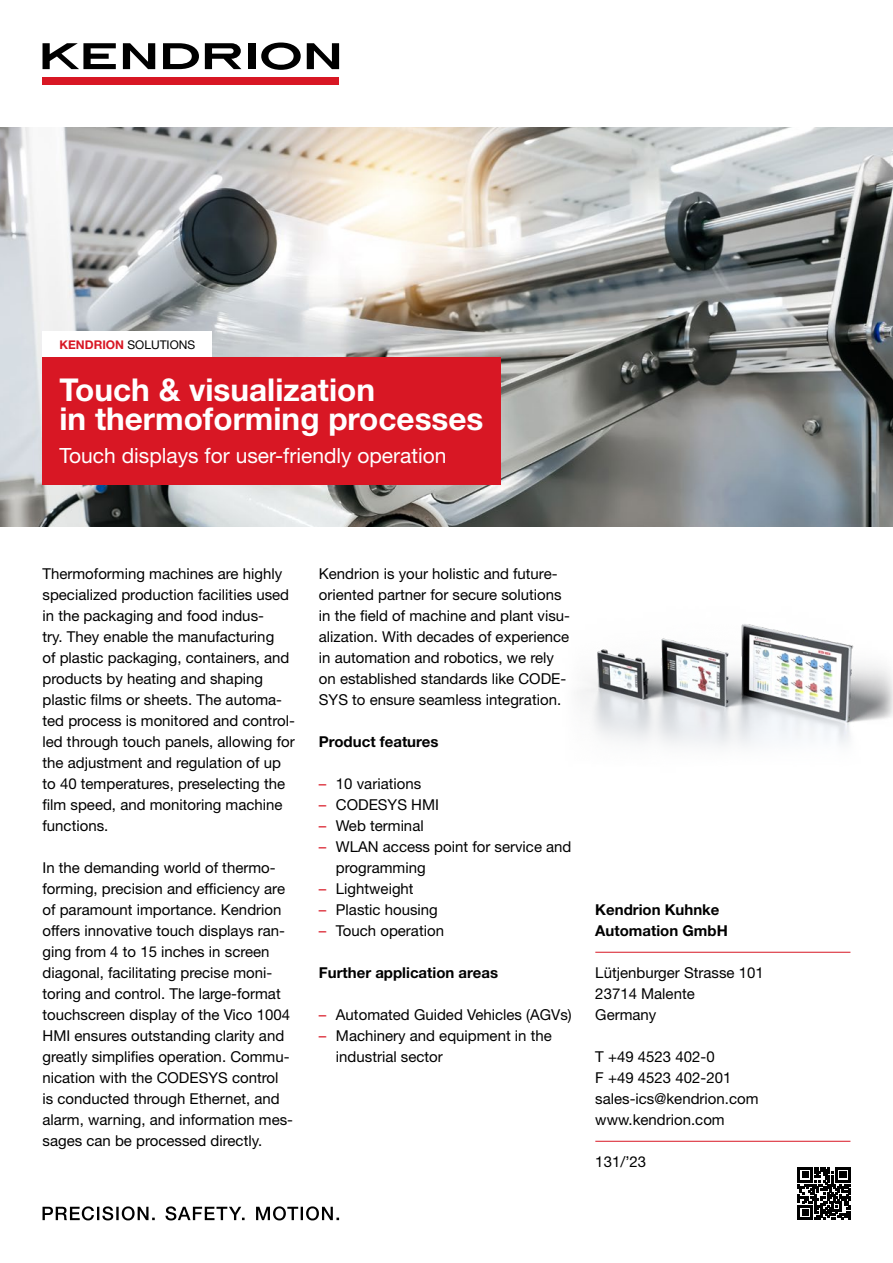
<style>
.page{position:relative;width:893px;height:1263px;background:#fff}
.page>*{position:absolute;margin:0;border:0;box-sizing:border-box;transform-origin:0 0}
.t1{font:700 31.5px/29.5px "Helvetica Neue LT Pro";color:#fff}
.t2{font:21px "Helvetica Neue LT Pro";color:#fff}
.t3{font:15px/21px "Helvetica Neue LT Pro";color:#000}
.t4{font:700 15px/21px "Helvetica Neue LT Pro";color:#000}
.t5{font:12px "Helvetica Neue LT Pro";color:#000}
.s1{font-weight:700;color:#d81724}
.s2{color:#d81724}
</style>
<div class="page">
<div style="left:248px;top:43px;width:7px;height:26px;background:#000"></div>
<svg style="left:261px;top:43px;width:40px;height:27px"></svg>
<svg style="left:163px;top:43px;width:36px;height:26px"></svg>
<svg style="left:43px;top:43px;width:73px;height:26px"></svg>
<svg style="left:205px;top:43px;width:36px;height:26px"></svg>
<div style="left:43px;top:78px;width:296px;height:7px;background:#d81724"></div>
<svg style="left:123px;top:43px;width:32px;height:26px"></svg>
<svg style="left:307px;top:43px;width:32px;height:26px"></svg>
<hr style="left:595px;top:952px;width:255px;height:1px;background:#d81724">
<hr style="left:595px;top:1141px;width:255px;height:1px;background:#d81724">
<svg style="left:43px;top:1206px;width:296px;height:14px"></svg>
<svg style="left:798px;top:1167px;width:52px;height:53px"></svg>
<img style="left:577px;top:624px;width:316px;height:122px">
<img style="left:0;top:128px;width:893px;height:399px">
<div style="left:43px;top:357px;width:457px;height:127px;background:#d81724"></div>
<div style="left:43px;top:331px;width:169px;height:26px;background:#fff"></div>
<p class="t5" style="left:60px;top:337px;width:137px"><span class="s1">KENDRION</span> SOLUTIONS</p>
<h1 class="t1" style="left:60px;top:374px;width:425px">Touch &amp; visualization<br>in thermoforming processes</h1>
<h2 class="t2" style="left:60px;top:443px;width:388px">Touch displays for user-friendly operation</h2>
<p class="t3" style="left:43px;top:563px;width:254px">Thermoforming machines are highly specialized production facilities used in the packaging and food indus-<br>try. They enable the manufacturing<br>of plastic packaging, containers, and products by heating and shaping plastic films or sheets. The automa&shy;ted process is monitored and control&shy;led through touch panels, allowing for the adjustment and regulation of up to 40 temperatures, preselecting the film speed, and monitoring machine functions.</p>
<p class="t3" style="left:43px;top:857px;width:252px">In the demanding world of thermo&shy;forming, precision and efficiency are of paramount importance. Kendrion offers innovative touch displays ran&shy;ging from 4 to 15 inches in screen diagonal, facilitating precise moni&shy;toring and control. The large-format touchscreen display of the Vico 1004<br>HMI ensures outstanding clarity and greatly simplifies operation. Commu&shy;nication with the CODESYS control<br>is conducted through Ethernet, and alarm, warning, and information mes&shy;sages can be processed directly.</p>
<p class="t3" style="left:319px;top:563px;width:253px">Kendrion is your holistic and future&shy;oriented partner for secure solutions in the field of machine and plant visu&shy;alization. With decades of experience in automation and robotics, we rely on established standards like CODE-SYS to ensure seamless integration.</p>
<p class="t4" style="left:319px;top:731px;width:121px">Product features</p>
<p class="t3" style="left:319px;top:773px;width:104px"><span class="s2">–</span> 10 variations</p>
<p class="t3" style="left:319px;top:794px;width:122px"><span class="s2">–</span> CODESYS HMI</p>
<p class="t3" style="left:319px;top:815px;width:106px"><span class="s2">–</span> Web terminal</p>
<p class="t3" style="left:336px;top:836px;width:237px;text-indent:-17px"><span class="s2">–</span> WLAN access point for service and programming</p>
<p class="t3" style="left:319px;top:878px;width:96px"><span class="s2">–</span> Lightweight</p>
<p class="t3" style="left:319px;top:899px;width:120px"><span class="s2">–</span> Plastic housing</p>
<p class="t3" style="left:319px;top:920px;width:127px"><span class="s2">–</span> Touch operation</p>
<p class="t4" style="left:319px;top:962px;width:181px">Further application areas</p>
<p class="t3" style="left:319px;top:1004px;width:254px"><span class="s2">–</span> Automated Guided Vehicles (AGVs)</p>
<p class="t3" style="left:336px;top:1025px;width:217px;text-indent:-17px"><span class="s2">–</span> Machinery and equipment in the industrial sector</p>
<p class="t4" style="left:595px;top:899px;width:134px">Kendrion Kuhnke<br>Automation GmbH</p>
<p class="t3" style="left:595px;top:962px;width:170px">Lütjenburger Strasse 101<br>23714 Malente<br>Germany</p>
<p class="t3" style="left:595px;top:1046px;width:165px">T +49 4523 402-0<br>F +49 4523 402-201 sales-ics@kendrion.com www.kendrion.com</p>
<p class="t3" style="left:595px;top:1151px;width:52px">131/’23</p>
</div>
